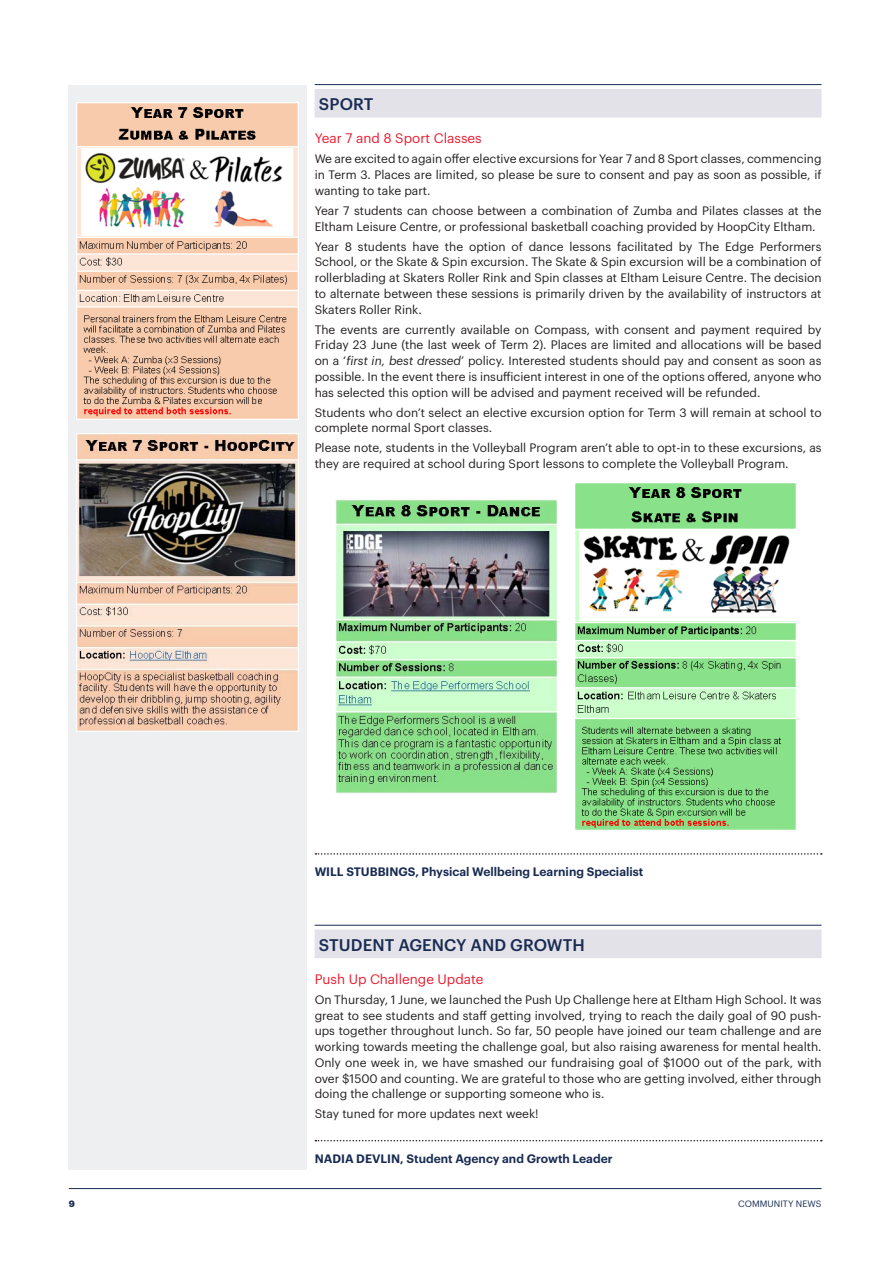
<style>
.page{position:relative;width:893px;height:1263px;background:#fff}
.page>*{position:absolute;margin:0;border:0;box-sizing:border-box;transform-origin:0 0}
.Headings{font:500 16.5px "Graphik";letter-spacing:.005em;color:#192b52}
.Sub_Headings{font:13.5px "Graphik";color:#ea1b2f}
.sub{font:12px/15.8px "Graphik";color:#231f20;text-align:justify}
.Author_s_Name{font:600 12px "Graphik";color:#192b52}
.t1{font:9px "Graphik";letter-spacing:.005em;color:#192b52}
.t2{font:700 9px "Graphik";color:#192b52}
.s1{font-style:italic}
</style>
<div class="page">
<hr style="left:69px;top:1188px;width:752px;height:1px;background:#192b52">
<div style="left:68px;top:85px;width:239px;height:1084px;background:#edeff0"></div>
<hr style="left:315px;top:84px;width:506px;height:1px;background:#192b52">
<div style="left:315px;top:89px;width:506px;height:29px;background:#e2e2e8"></div>
<svg style="left:315px;top:853px;width:507px;height:2px"></svg>
<hr style="left:315px;top:925px;width:506px;height:1px;background:#192b52">
<div style="left:315px;top:930px;width:506px;height:28px;background:#e2e2e8"></div>
<svg style="left:315px;top:1140px;width:507px;height:1px"></svg>
<img style="left:76px;top:433px;width:223px;height:298px">
<img style="left:76px;top:102px;width:223px;height:317px">
<img style="left:336px;top:500px;width:221px;height:293px">
<img style="left:575px;top:483px;width:221px;height:347px">
<p class="Headings" style="left:319px;top:92px;width:56px">SPORT</p>
<p class="Sub_Headings" style="left:315px;top:128px;width:169px">Year 7 and 8 Sport Classes</p>
<p class="sub" style="left:315px;top:150px;width:508px">We are excited to again offer elective excursions for Year 7 and 8 Sport classes, commencing in Term 3. Places are limited, so please be sure to consent and pay as soon as possible, if wanting to take part.</p>
<p class="sub" style="left:315px;top:202px;width:508px">Year 7 students can choose between a combination of Zumba and Pilates classes at the<br>Eltham Leisure Centre, or professional basketball coaching provided by HoopCity Eltham.</p>
<p class="sub" style="left:315px;top:237px;width:508px">Year 8 students have the option of dance lessons facilitated by The Edge Performers School, or the Skate &amp; Spin excursion. The Skate &amp; Spin excursion will be a combination of rollerblading at Skaters Roller Rink and Spin classes at Eltham Leisure Centre. The decision to alternate between these sessions is primarily driven by the availability of instructors at Skaters Roller Rink.</p>
<p class="sub" style="left:315px;top:320px;width:508px">The events are currently available on Compass, with consent and payment required by Friday 23 June (the last week of Term 2). Places are limited and allocations will be based on a ‘<span class="s1">first in, best dressed</span>’ policy. Interested students should pay and consent as soon as possible. In the event there is insufficient interest in one of the options offered, anyone who has selected this option will be advised and payment received will be refunded.</p>
<p class="sub" style="left:315px;top:403px;width:508px">Students who don’t select an elective excursion option for Term 3 will remain at school to complete normal Sport classes.</p>
<p class="sub" style="left:315px;top:439px;width:508px">Please note, students in the Volleyball Program aren’t able to opt-in to these excursions, as they are required at school during Sport lessons to complete the Volleyball Program.</p>
<p class="Author_s_Name" style="left:315px;top:862px;width:330px">WILL STUBBINGS, Physical Wellbeing Learning Specialist</p>
<p class="Headings" style="left:319px;top:932px;width:268px">STUDENT AGENCY AND GROWTH</p>
<p class="Sub_Headings" style="left:315px;top:969px;width:170px">Push Up Challenge Update</p>
<p class="sub" style="left:315px;top:991px;width:508px">On Thursday, 1 June, we launched the Push Up Challenge here at Eltham High School. It was great to see students and staff getting involved, trying to reach the daily goal of 90 push&shy;ups together throughout lunch. So far, 50 people have joined our team challenge and are working towards meeting the challenge goal, but also raising awareness for mental health.<br>Only one week in, we have smashed our fundraising goal of $1000 out of the park, with over $1500 and counting. We are grateful to those who are getting involved, either through doing the challenge or supporting someone who is.</p>
<p class="sub" style="left:315px;top:1105px;width:226px">Stay tuned for more updates next week!</p>
<p class="Author_s_Name" style="left:315px;top:1149px;width:299px">NADIA DEVLIN, Student Agency and Growth Leader</p>
<p class="t2" style="left:69px;top:1196px;width:8px">9</p>
<p class="t1" style="left:738px;top:1196px;width:85px">COMMUNITY NEWS</p>
</div>
